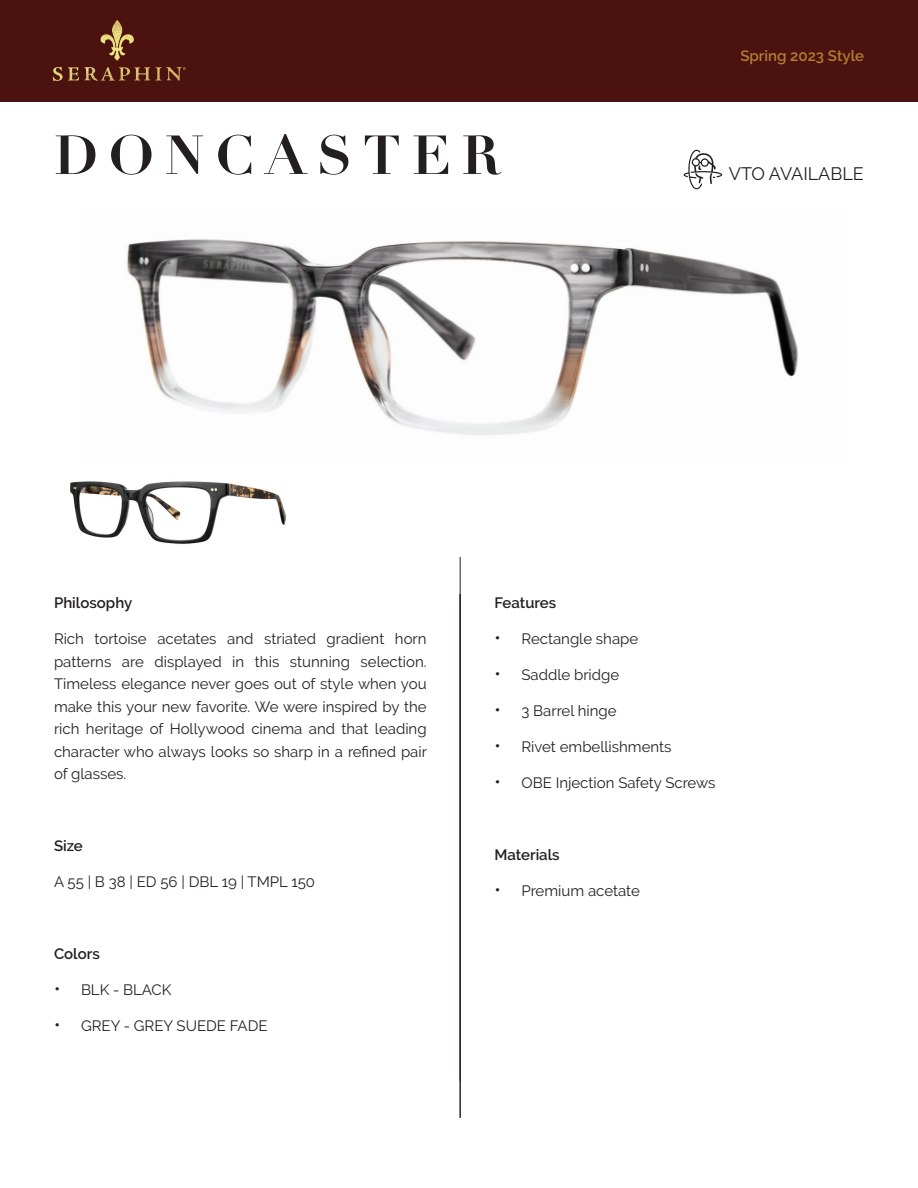
<style>
.page{position:relative;width:918px;height:1188px;background:#fff}
.page>*{position:absolute;margin:0;border:0;box-sizing:border-box;transform-origin:0 0}
.t1{font:700 54px "Didot";letter-spacing:.2em;color:#231f20}
.t2{font:18px "Raleway";color:#231f20}
.t3{font:15px/22.5px "Raleway";color:#231f20;text-align:justify}
.t4{font:600 15px "Raleway";color:#231f20}
.t5{font:600 15px "Raleway";color:#b07f30}
.s1{font-size:18px}
</style>
<div class="page">
<div style="left:0;top:0;width:918px;height:102px;background:#4b1210"></div>
<img style="left:53px;top:67px;width:10px;height:14px">
<img style="left:68px;top:67px;width:11px;height:14px">
<img style="left:84px;top:67px;width:14px;height:14px">
<img style="left:101px;top:67px;width:14px;height:14px">
<img style="left:119px;top:67px;width:11px;height:14px">
<img style="left:134px;top:67px;width:16px;height:14px">
<img style="left:155px;top:67px;width:7px;height:14px">
<img style="left:166px;top:67px;width:16px;height:14px">
<img style="left:100px;top:20px;width:34px;height:41px">
<svg style="left:684px;top:149px;width:38px;height:41px"></svg>
<hr style="left:460px;top:557px;width:1px;height:524px;background:#231f20">
<img style="left:70px;top:481px;width:216px;height:63px">
<hr style="left:460px;top:594px;width:1px;height:524px;background:#231f20">
<img style="left:126px;top:239px;width:673px;height:197px">
<p class="t1" style="left:54px;top:121px;width:448px">DONCASTER</p>
<p class="t5" style="left:740px;top:47px;width:125px">Spring 2023 Style</p>
<p class="t2" style="left:729px;top:164px;width:137px">VTO AVAILABLE</p>
<p class="t4" style="left:54px;top:594px;width:80px">Philosophy</p>
<p class="t3" style="left:54px;top:628px;width:375px">Rich tortoise acetates and striated gradient horn patterns are displayed in this stunning selection.<br>Timeless elegance never goes out of style when you make this your new favorite. We were inspired by the rich heritage of Hollywood cinema and that leading character who always looks so sharp in a refined pair of glasses.</p>
<p class="t4" style="left:54px;top:837px;width:30px">Size</p>
<p class="t3" style="left:54px;top:871px;width:263px">A 55 | B 38 | ED 56 | DBL 19 | TMPL 150</p>
<p class="t4" style="left:54px;top:945px;width:47px">Colors</p>
<p class="t3" style="left:54px;top:979px;width:119px"><span class="s1">•</span> BLK - BLACK</p>
<p class="t3" style="left:54px;top:1015px;width:215px"><span class="s1">•</span> GREY - GREY SUEDE FADE</p>
<p class="t4" style="left:494px;top:594px;width:63px">Features</p>
<p class="t3" style="left:494px;top:628px;width:145px"><span class="s1">•</span> Rectangle shape</p>
<p class="t3" style="left:494px;top:664px;width:126px"><span class="s1">•</span> Saddle bridge</p>
<p class="t3" style="left:494px;top:700px;width:124px"><span class="s1">•</span> 3 Barrel hinge</p>
<p class="t3" style="left:494px;top:736px;width:179px"><span class="s1">•</span> Rivet embellishments</p>
<p class="t3" style="left:494px;top:772px;width:223px"><span class="s1">•</span> OBE Injection Safety Screws</p>
<p class="t4" style="left:494px;top:846px;width:67px">Materials</p>
<p class="t3" style="left:494px;top:880px;width:147px"><span class="s1">•</span> Premium acetate</p>
</div>
